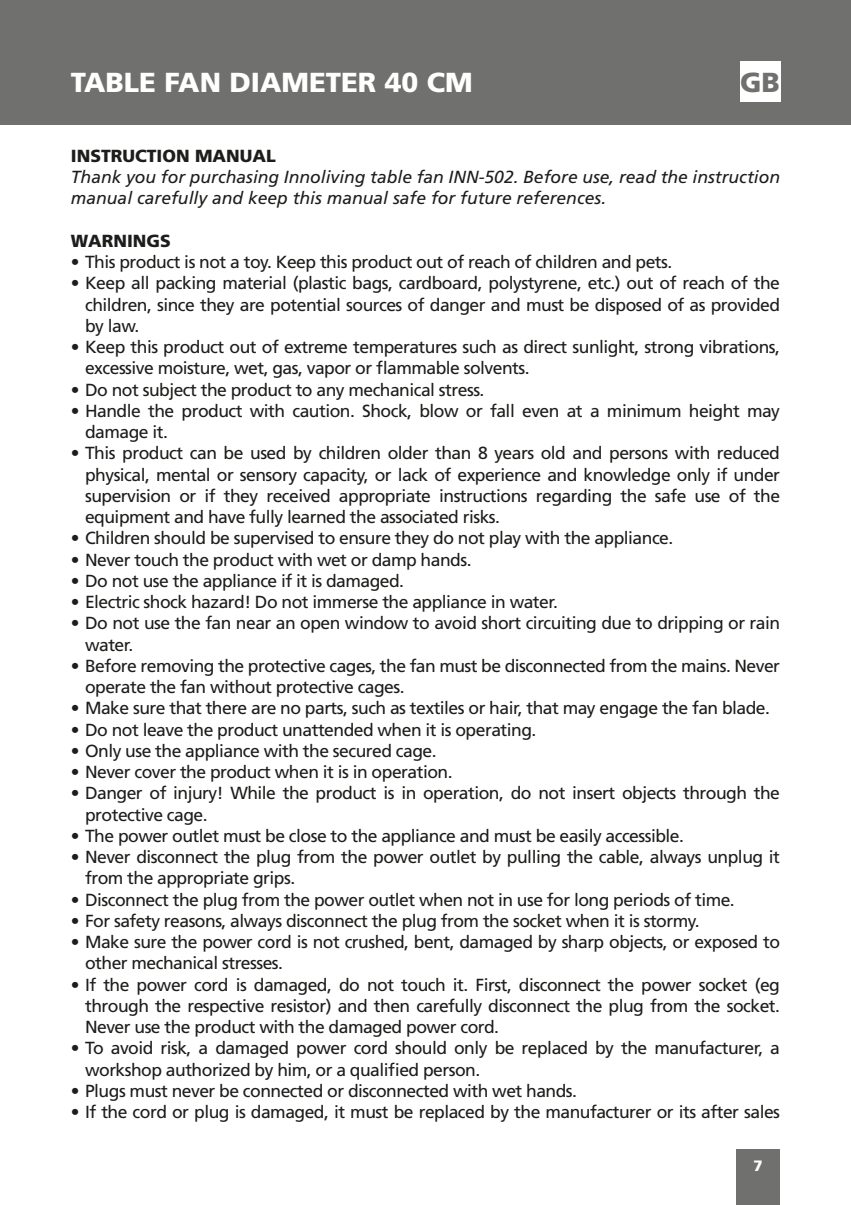
<style>
.page{position:relative;width:851px;height:1205px;background:#fff}
.page>*{position:absolute;margin:0;border:0;box-sizing:border-box;transform-origin:0 0}
.t1{font:900 27.5px "Frutiger LT Std";color:#fff}
.t2{font:900 27.5px "Frutiger LT Std";color:#70706f}
.t3{font:17.5px/21.2px "Frutiger LT Std";letter-spacing:-.03em;color:#1d1d1b}
.t4{font:italic 17.5px/21.2px "Frutiger LT Std";color:#1d1d1b}
.t5{font:900 17.5px "Frutiger LT Std";color:#1d1d1b}
.t6{font:900 15px "Frutiger LT Std";color:#fff}
</style>
<div class="page">
<div style="left:0;top:0;width:850px;height:125px;background:#70706f"></div>
<div style="left:736px;top:1149px;width:44px;height:56px;background:#70706f"></div>
<div style="left:740px;top:61px;width:40px;height:41px;background:#fff"></div>
<h1 class="t1" style="left:71px;top:65px;width:403px">TABLE FAN DIAMETER 40 CM</h1>
<h1 class="t2" style="left:740px;top:66px;width:41px">GB</h1>
<p class="t5" style="left:71px;top:145px;width:206px">INSTRUCTION MANUAL</p>
<p class="t4" style="left:71px;top:167px;width:710px">Thank you for purchasing Innoliving table fan INN-502. Before use, read the instruction manual carefully and keep this manual safe for future references.</p>
<p class="t5" style="left:71px;top:230px;width:101px">WARNINGS</p>
<p class="t3" style="left:71px;top:252px;width:603px">• This product is not a toy. Keep this product out of reach of children and pets.</p>
<p class="t3" style="left:85px;top:273px;width:696px;text-align:justify;text-indent:-14px">• Keep all packing material (plastic bags, cardboard, polystyrene, etc.) out of reach of the children, since they are potential sources of danger and must be disposed of as provided by law.</p>
<p class="t3" style="left:85px;top:337px;width:696px;text-indent:-14px">• Keep this product out of extreme temperatures such as direct sunlight, strong vibrations, excessive moisture, wet, gas, vapor or flammable solvents.</p>
<p class="t3" style="left:71px;top:379px;width:415px">• Do not subject the product to any mechanical stress.</p>
<p class="t3" style="left:85px;top:400px;width:696px;text-indent:-14px">• Handle the product with caution. Shock, blow or fall even at a minimum height may damage it.</p>
<p class="t3" style="left:85px;top:443px;width:696px;text-align:justify;text-indent:-14px">• This product can be used by children older than 8 years old and persons with reduced physical, mental or sensory capacity, or lack of experience and knowledge only if under supervision or if they received appropriate instructions regarding the safe use of the equipment and have fully learned the associated risks.</p>
<p class="t3" style="left:71px;top:528px;width:604px">• Children should be supervised to ensure they do not play with the appliance.</p>
<p class="t3" style="left:71px;top:549px;width:402px">• Never touch the product with wet or damp hands.</p>
<p class="t3" style="left:71px;top:570px;width:335px">• Do not use the appliance if it is damaged.</p>
<p class="t3" style="left:71px;top:591px;width:488px">• Electric shock hazard! Do not immerse the appliance in water.</p>
<p class="t3" style="left:85px;top:613px;width:696px;text-indent:-14px">• Do not use the fan near an open window to avoid short circuiting due to dripping or rain water.</p>
<p class="t3" style="left:85px;top:655px;width:696px;text-indent:-14px">• Before removing the protective cages, the fan must be disconnected from the mains. Never operate the fan without protective cages.</p>
<p class="t3" style="left:71px;top:698px;width:700px">• Make sure that there are no parts, such as textiles or hair, that may engage the fan blade.</p>
<p class="t3" style="left:71px;top:719px;width:467px">• Do not leave the product unattended when it is operating.</p>
<p class="t3" style="left:71px;top:740px;width:367px">• Only use the appliance with the secured cage.</p>
<p class="t3" style="left:71px;top:761px;width:383px">• Never cover the product when it is in operation.</p>
<p class="t3" style="left:85px;top:783px;width:696px;text-indent:-14px">• Danger of injury! While the product is in operation, do not insert objects through the protective cage.</p>
<p class="t3" style="left:71px;top:825px;width:614px">• The power outlet must be close to the appliance and must be easily accessible.</p>
<p class="t3" style="left:85px;top:846px;width:696px;text-indent:-14px">• Never disconnect the plug from the power outlet by pulling the cable, always unplug it from the appropriate grips.</p>
<p class="t3" style="left:71px;top:889px;width:665px">• Disconnect the plug from the power outlet when not in use for long periods of time.</p>
<p class="t3" style="left:71px;top:910px;width:630px">• For safety reasons, always disconnect the plug from the socket when it is stormy.</p>
<p class="t3" style="left:85px;top:931px;width:696px;text-indent:-14px">• Make sure the power cord is not crushed, bent, damaged by sharp objects, or exposed to other mechanical stresses.</p>
<p class="t3" style="left:85px;top:974px;width:696px;text-align:justify;text-indent:-14px">• If the power cord is damaged, do not touch it. First, disconnect the power socket (eg through the respective resistor) and then carefully disconnect the plug from the socket.<br>Never use the product with the damaged power cord.</p>
<p class="t3" style="left:85px;top:1038px;width:696px;text-indent:-14px">• To avoid risk, a damaged power cord should only be replaced by the manufacturer, a workshop authorized by him, or a qualified person.</p>
<p class="t3" style="left:71px;top:1080px;width:507px">• Plugs must never be connected or disconnected with wet hands.</p>
<p class="t3" style="left:71px;top:1101px;width:710px">• If the cord or plug is damaged, it must be replaced by the manufacturer or its after sales</p>
<p class="t6" style="left:753px;top:1156px;width:11px">7</p>
</div>
